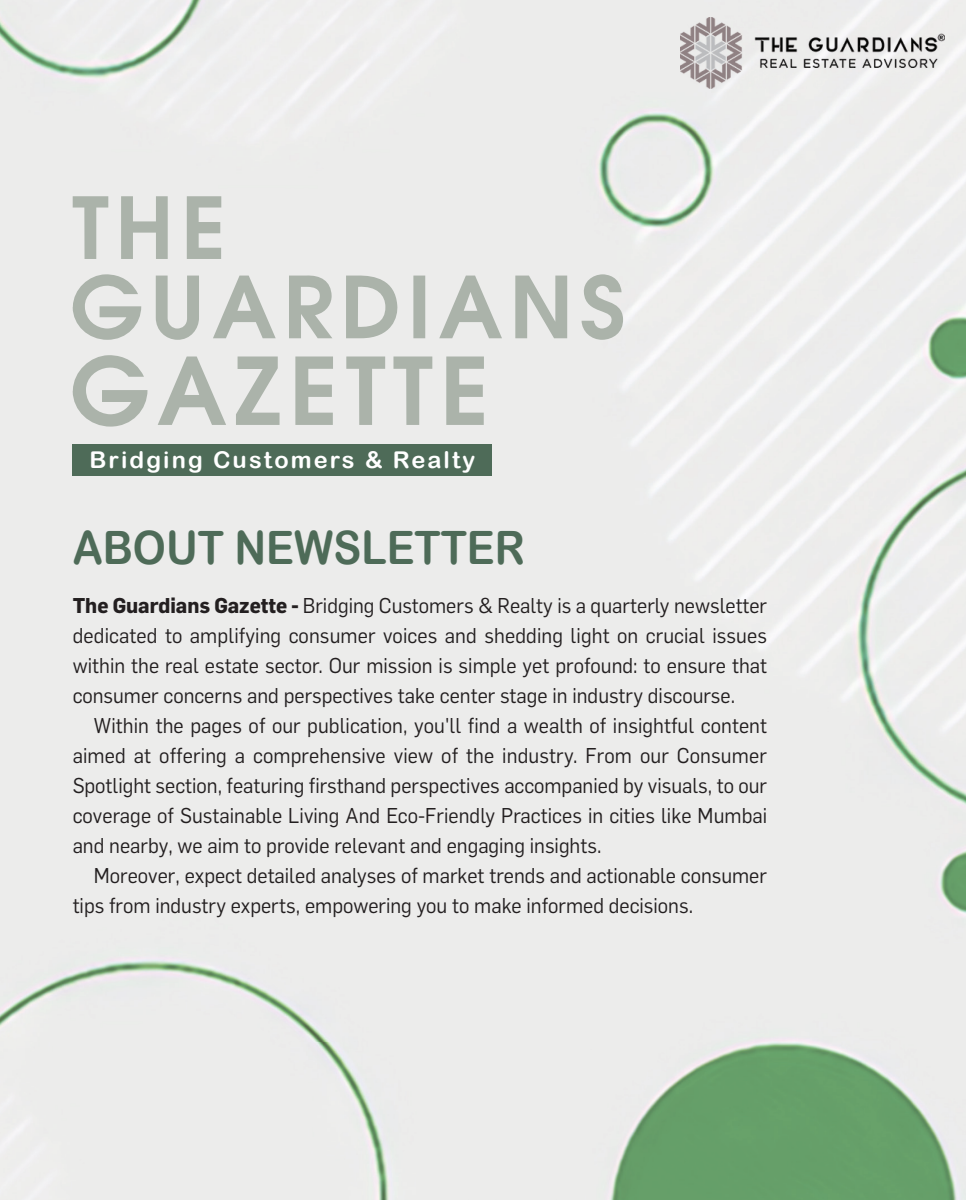
<style>
.page{position:relative;width:966px;height:1200px;background:#fff}
.page>*{position:absolute;margin:0;border:0;box-sizing:border-box;transform-origin:0 0}
.t1{font:45.9px "Arial Rounded MT Bold";color:#4e6b58;scale:.91 1}
.t2{font:23.1px "Arial Rounded MT Bold";letter-spacing:.09em;color:#fff}
.t3{font:21px/30px "Flama";color:#231f20;text-align:justify;scale:.95 1}
.s1{font-weight:700}
</style>
<div class="page">
<img style="left:0;top:0;width:965px;height:1199px">
<div style="left:73px;top:444px;width:419px;height:31px;background:#4e6b58"></div>
<svg style="left:73px;top:274px;width:550px;height:66px;background:#d1d4d0"></svg>
<svg style="left:73px;top:196px;width:148px;height:63px;background:#ced1cd"></svg>
<svg style="left:73px;top:355px;width:411px;height:71px;background:#d0d4cf"></svg>
<img style="left:679px;top:17px;width:264px;height:71px">
<p class="t2" style="left:89px;top:446px;width:387px">Bridging Customers &amp; Realty</p>
<h1 class="t1" style="left:73px;top:520px;width:498px">ABOUT NEWSLETTER</h1>
<p class="t3" style="left:73px;top:589px;width:732px"><span class="s1">The Guardians Gazette -</span> Bridging Customers &amp; Realty is a quarterly newsletter dedicated to amplifying consumer voices and shedding light on crucial issues within the real estate sector. Our mission is simple yet profound: to ensure that consumer concerns and perspectives take center stage in industry discourse.</p>
<p class="t3" style="left:73px;top:709px;width:732px;text-indent:21px">Within the pages of our publication, you'll find a wealth of insightful content aimed at offering a comprehensive view of the industry. From our Consumer Spotlight section, featuring firsthand perspectives accompanied by visuals, to our coverage of Sustainable Living And Eco-Friendly Practices in cities like Mumbai and nearby, we aim to provide relevant and engaging insights.</p>
<p class="t3" style="left:73px;top:859px;width:732px;text-indent:21px">Moreover, expect detailed analyses of market trends and actionable consumer tips from industry experts, empowering you to make informed decisions.</p>
</div>
